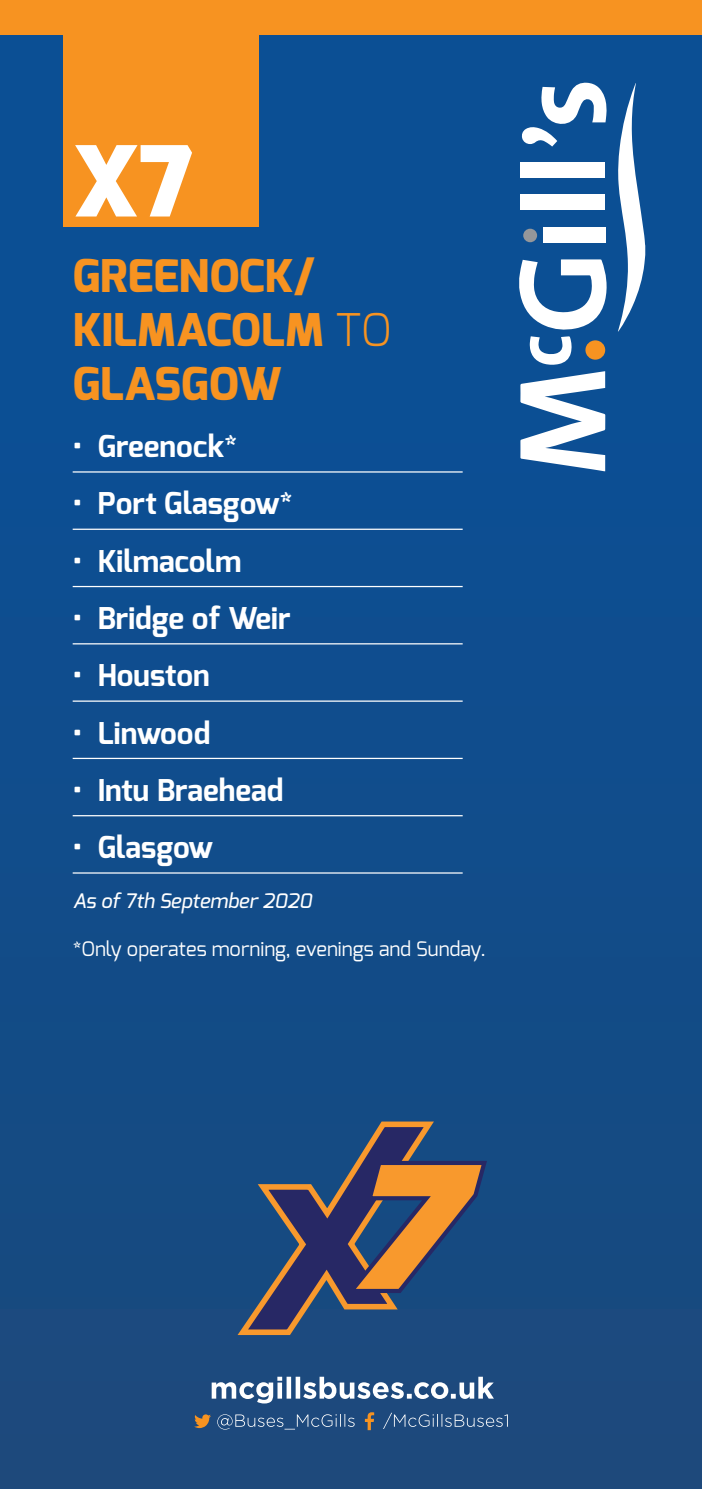
<style>
.page{position:relative;width:702px;height:1489px;background:#fff}
.page>*{position:absolute;margin:0;border:0;box-sizing:border-box;transform-origin:0 0}
.t1{font:italic 182.75px "Gotham Ultra";color:#f8992d}
.t2{font:900 97.5px "Exo";color:#fff}
.t3{font:800 45px/54px "Exo";color:#f79321}
.t4{font:700 30px "Exo";color:#fff}
.t5{font:20px "Exo";color:#fff}
.t6{font:italic 500 20px "Exo";color:#fff}
.s1{font-weight:300}
</style>
<div class="page">
<div style="left:0;top:0;width:702px;height:1488px;background:linear-gradient(to bottom,#095199,#1a497d)"></div>
<svg style="left:383px;top:1412px;width:125px;height:16px;background:#3c628f"></svg>
<svg style="left:365px;top:1412px;width:9px;height:17px"></svg>
<svg style="left:217px;top:1413px;width:137px;height:16px;background:#3b618e"></svg>
<svg style="left:194px;top:1414px;width:17px;height:13px"></svg>
<svg style="left:212px;top:1376px;width:282px;height:27px"></svg>
<svg style="left:520px;top:371px;width:85px;height:100px"></svg>
<svg style="left:617px;top:83px;width:28px;height:249px"></svg>
<svg style="left:519px;top:259px;width:89px;height:71px"></svg>
<div style="left:520px;top:162px;width:85px;height:16px;background:#fff"></div>
<div style="left:520px;top:195px;width:85px;height:15px;background:#fff"></div>
<div style="left:543px;top:227px;width:62px;height:16px;background:#fff"></div>
<svg style="left:529px;top:336px;width:43px;height:29px"></svg>
<svg style="left:521px;top:82px;width:85px;height:64px"></svg>
<div style="left:585px;top:340px;width:20px;height:20px;background:#f79321;border-radius:50%"></div>
<div style="left:523px;top:229px;width:14px;height:13px;background:#95979a;border-radius:50%"></div>
<div style="left:0;top:0;width:702px;height:34px;background:#f79321"></div>
<div style="left:64px;top:0;width:195px;height:227px;background:#f79321"></div>
<hr style="left:73px;top:471px;width:389px;height:1px;background:#fff">
<hr style="left:73px;top:528px;width:389px;height:2px;background:#fff">
<hr style="left:73px;top:586px;width:389px;height:1px;background:#fff">
<hr style="left:73px;top:643px;width:389px;height:1px;background:#fff">
<hr style="left:73px;top:700px;width:389px;height:1px;background:#fff">
<hr style="left:73px;top:757px;width:389px;height:2px;background:#fff">
<hr style="left:73px;top:815px;width:389px;height:1px;background:#fff">
<hr style="left:73px;top:872px;width:389px;height:1px;background:#fff">
<svg style="left:232px;top:1118px;width:207px;height:219px;background:#254f7c"></svg>
<svg style="left:243px;top:1124px;width:246px;height:208px;background:#2d4873"></svg>
<p class="t2" style="left:73px;top:119px;width:122px">X7</p>
<p class="t3" style="left:73px;top:249px;width:320px">GREENOCK/<br>KILMACOLM <span class="s1">TO<br></span>GLASGOW</p>
<p class="t4" style="left:73px;top:427px;width:166px">• Greenock*</p>
<p class="t4" style="left:73px;top:484px;width:221px">• Port Glasgow*</p>
<p class="t4" style="left:73px;top:541px;width:170px">• Kilmacolm</p>
<p class="t4" style="left:73px;top:599px;width:219px">• Bridge of Weir</p>
<p class="t4" style="left:73px;top:656px;width:139px">• Houston</p>
<p class="t4" style="left:73px;top:713px;width:139px">• Linwood</p>
<p class="t4" style="left:73px;top:770px;width:212px">• Intu Braehead</p>
<p class="t4" style="left:73px;top:828px;width:142px">• Glasgow</p>
<p class="t6" style="left:73px;top:888px;width:241px">As of 7th September 2020</p>
<p class="t5" style="left:73px;top:936px;width:414px">*Only operates morning, evenings and Sunday.</p>
<h1 class="t1" style="left:354px;top:1119px;width:114px">7</h1>
</div>
